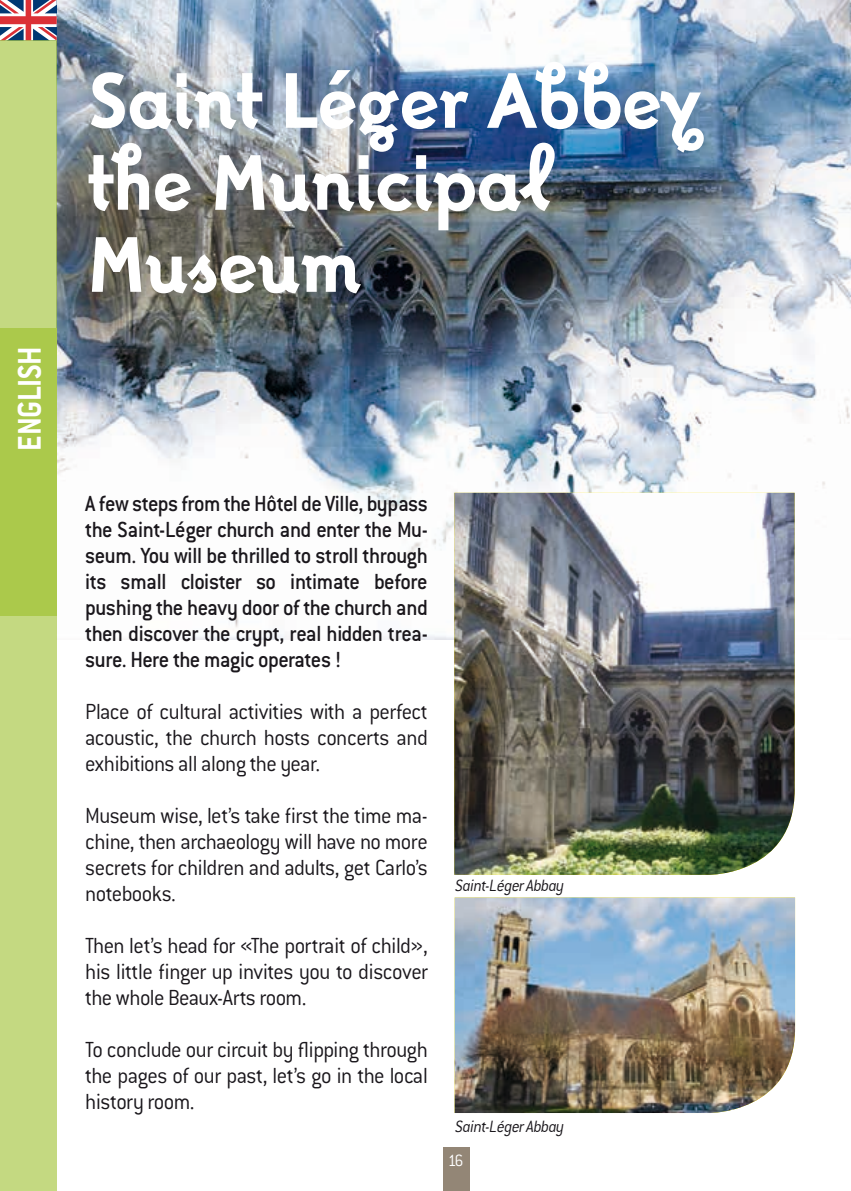
<style>
.page{position:relative;width:851px;height:1191px;background:#fff}
.page>*{position:absolute;margin:0;border:0;box-sizing:border-box;transform-origin:0 0}
.t1{font:700 94px/82px "Fox";letter-spacing:-.03em;color:#fff;scale:.9 1}
.t2{font:700 36px "Conduit ITC";letter-spacing:-.005em;color:#fff;scale:.9 1}
.t3{font:300 24px/26px "Conduit ITC";letter-spacing:-.025em;color:#1a171c;text-align:justify;scale:.95 1}
.t4{font:500 24px/26px "Conduit ITC";letter-spacing:-.025em;color:#1a171c;text-align:justify;scale:.95 1}
.t5{font:italic 300 18px "Conduit ITC";letter-spacing:-.025em;color:#1a171c;scale:.95 1}
.t6{font:300 18px "Conduit ITC";color:#fff;scale:.95 1}
</style>
<div class="page">
<img style="left:57px;top:0;width:793px;height:640px">
<div style="left:443px;top:1147px;width:26px;height:44px;background:#938676"></div>
<img style="left:454px;top:493px;width:340px;height:381px">
<img style="left:454px;top:897px;width:341px;height:216px">
<svg style="left:0;top:0;width:57px;height:41px"></svg>
<div style="left:0;top:41px;width:57px;height:287px;background:#c4d981"></div>
<div style="left:0;top:328px;width:57px;height:288px;background:#abc94b"></div>
<div style="left:0;top:616px;width:57px;height:575px;background:#c4d981"></div>
<h2 class="t2" style="left:8px;top:451px;width:118px;rotate:-90deg">ENGLISH</h2>
<h1 class="t1" style="left:87px;top:62px;width:687px">Saint Léger Abbey the Municipal<br>Museum</h1>
<p class="t4" style="left:85px;top:490px;width:362px">A few steps from the Hôtel de Ville, bypass the Saint-Léger church and enter the Mu&shy;seum. You will be thrilled to stroll through its small cloister so intimate before pushing the heavy door of the church and then discover the crypt, real hidden trea&shy;sure. Here the magic operates !</p>
<p class="t3" style="left:85px;top:699px;width:362px">Place of cultural activities with a perfect acoustic, the church hosts concerts and exhibitions all along the year.</p>
<p class="t3" style="left:85px;top:802px;width:362px">Museum wise, let’s take first the time ma&shy;chine, then archaeology will have no more secrets for children and adults, get Carlo’s notebooks.</p>
<p class="t3" style="left:85px;top:933px;width:362px">Then let’s head for «The portrait of child», his little finger up invites you to discover the whole Beaux-Arts room.</p>
<p class="t3" style="left:85px;top:1036px;width:362px">To conclude our circuit by flipping through the pages of our past, let’s go in the local history room.</p>
<p class="t5" style="left:455px;top:875px;width:116px">Saint-Léger Abbay</p>
<p class="t5" style="left:455px;top:1116px;width:116px">Saint-Léger Abbay</p>
<p class="t6" style="left:447px;top:1150px;width:18px">16</p>
</div>
